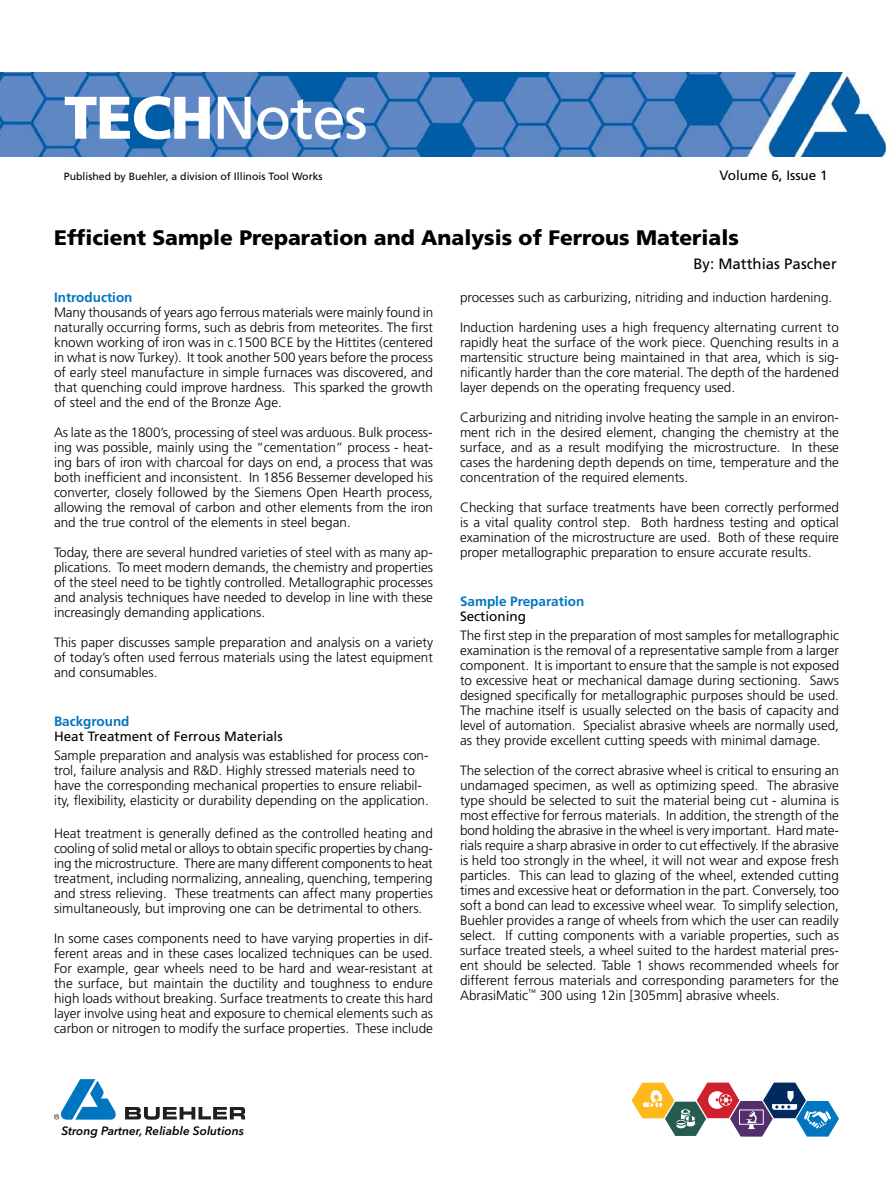
<style>
.page{position:relative;width:893px;height:1191px;background:#fff}
.page>*{position:absolute;margin:0;border:0;box-sizing:border-box;transform-origin:0 0}
.t1{font:60px "Frutiger LT Std";letter-spacing:-.02em;color:#fff}
.t2{font:900 21px "Frutiger LT Std";color:#000}
.t3{font:15px "Frutiger LT Std";color:#000}
.t4{font:300 13.5px/15px "Frutiger LT Std";color:#000;text-align:justify}
.t5{font:13.5px "Frutiger LT Std";color:#000}
.t6{font:700 13.5px "Frutiger LT Std";color:#0076c0}
.t7{font:italic 600 12px "Avenir Next LT Pro";color:#000}
.t8{font:10.5px "Frutiger LT Std";color:#000}
.s1{font-weight:900}
</style>
<div class="page">
<svg style="left:125px;top:1107px;width:120px;height:12px"></svg>
<svg style="left:54px;top:1079px;width:62px;height:40px"></svg>
<svg style="left:632px;top:1082px;width:207px;height:54px"></svg>
<img style="left:0;top:73px;width:887px;height:84px">
<h1 class="t1" style="left:64px;top:83px;width:305px"><span class="s1">TECH</span>Notes</h1>
<p class="t8" style="left:64px;top:170px;width:260px">Published by Buehler, a division of Illinois Tool Works</p>
<p class="t5" style="left:719px;top:167px;width:110px">Volume 6, Issue 1</p>
<h2 class="t2" style="left:54px;top:224px;width:686px">Efficient Sample Preparation and Analysis of Ferrous Materials</h2>
<p class="t6" style="left:54px;top:289px;width:80px">Introduction</p>
<p class="t4" style="left:54px;top:305px;width:381px">Many thousands of years ago ferrous materials were mainly found in naturally occurring forms, such as debris from meteorites. The first known working of iron was in c.1500 BCE by the Hittites (centered in what is now Turkey). It took another 500 years before the process of early steel manufacture in simple furnaces was discovered, and that quenching could improve hardness. This sparked the growth of steel and the end of the Bronze Age.</p>
<p class="t4" style="left:54px;top:425px;width:381px">As late as the 1800’s, processing of steel was arduous. Bulk process&shy;ing was possible, mainly using the “cementation” process - heat&shy;ing bars of iron with charcoal for days on end, a process that was both inefficient and inconsistent. In 1856 Bessemer developed his converter, closely followed by the Siemens Open Hearth process, allowing the removal of carbon and other elements from the iron and the true control of the elements in steel began.</p>
<p class="t4" style="left:54px;top:545px;width:381px">Today, there are several hundred varieties of steel with as many ap&shy;plications. To meet modern demands, the chemistry and properties of the steel need to be tightly controlled. Metallographic processes and analysis techniques have needed to develop in line with these increasingly demanding applications.</p>
<p class="t4" style="left:54px;top:635px;width:380px">This paper discusses sample preparation and analysis on a variety of today’s often used ferrous materials using the latest equipment and consumables.</p>
<p class="t6" style="left:54px;top:714px;width:77px">Background</p>
<p class="t5" style="left:54px;top:729px;width:230px">Heat Treatment of Ferrous Materials</p>
<p class="t4" style="left:54px;top:747px;width:376px;text-align:left">Sample preparation and analysis was established for process con&shy;trol, failure analysis and R&amp;D. Highly stressed materials need to have the corresponding mechanical properties to ensure reliabil&shy;ity, flexibility, elasticity or durability depending on the application.</p>
<p class="t4" style="left:54px;top:826px;width:380px">Heat treatment is generally defined as the controlled heating and cooling of solid metal or alloys to obtain specific properties by chang&shy;ing the microstructure. There are many different components to heat treatment, including normalizing, annealing, quenching, tempering and stress relieving. These treatments can affect many properties simultaneously, but improving one can be detrimental to others.</p>
<p class="t4" style="left:54px;top:931px;width:381px">In some cases components need to have varying properties in dif&shy;ferent areas and in these cases localized techniques can be used.<br>For example, gear wheels need to be hard and wear-resistant at the surface, but maintain the ductility and toughness to endure high loads without breaking. Surface treatments to create this hard layer involve using heat and exposure to chemical elements such as carbon or nitrogen to modify the surface properties. These include</p>
<p class="t3" style="left:693px;top:254px;width:145px">By: Matthias Pascher</p>
<p class="t4" style="left:460px;top:290px;width:374px">processes such as carburizing, nitriding and induction hardening.</p>
<p class="t4" style="left:460px;top:320px;width:380px">Induction hardening uses a high frequency alternating current to rapidly heat the surface of the work piece. Quenching results in a martensitic structure being maintained in that area, which is sig&shy;nificantly harder than the core material. The depth of the hardened layer depends on the operating frequency used.</p>
<p class="t4" style="left:460px;top:410px;width:381px">Carburizing and nitriding involve heating the sample in an environ&shy;ment rich in the desired element, changing the chemistry at the surface, and as a result modifying the microstructure. In these cases the hardening depth depends on time, temperature and the concentration of the required elements.</p>
<p class="t4" style="left:460px;top:500px;width:380px">Checking that surface treatments have been correctly performed is a vital quality control step. Both hardness testing and optical examination of the microstructure are used. Both of these require proper metallographic preparation to ensure accurate results.</p>
<p class="t6" style="left:460px;top:593px;width:126px">Sample Preparation</p>
<p class="t5" style="left:460px;top:608px;width:68px">Sectioning</p>
<p class="t4" style="left:460px;top:627px;width:381px">The first step in the preparation of most samples for metallographic examination is the removal of a representative sample from a larger component. It is important to ensure that the sample is not exposed to excessive heat or mechanical damage during sectioning. Saws designed specifically for metallographic purposes should be used.<br>The machine itself is usually selected on the basis of capacity and level of automation. Specialist abrasive wheels are normally used, as they provide excellent cutting speeds with minimal damage.</p>
<p class="t4" style="left:460px;top:762px;width:380px">The selection of the correct abrasive wheel is critical to ensuring an undamaged specimen, as well as optimizing speed. The abrasive type should be selected to suit the material being cut - alumina is most effective for ferrous materials. In addition, the strength of the bond holding the abrasive in the wheel is very important. Hard mate&shy;rials require a sharp abrasive in order to cut effectively. If the abrasive is held too strongly in the wheel, it will not wear and expose fresh particles. This can lead to glazing of the wheel, extended cutting times and excessive heat or deformation in the part. Conversely, too soft a bond can lead to excessive wheel wear. To simplify selection, Buehler provides a range of wheels from which the user can readily select. If cutting components with a variable properties, such as surface treated steels, a wheel suited to the hardest material pres&shy;ent should be selected. Table 1 shows recommended wheels for different ferrous materials and corresponding parameters for the AbrasiMatic<sup>™</sup> 300 using 12in [305mm] abrasive wheels.</p>
<p class="t7" style="left:61px;top:1123px;width:184px">Strong Partner, Reliable Solutions</p>
</div>
